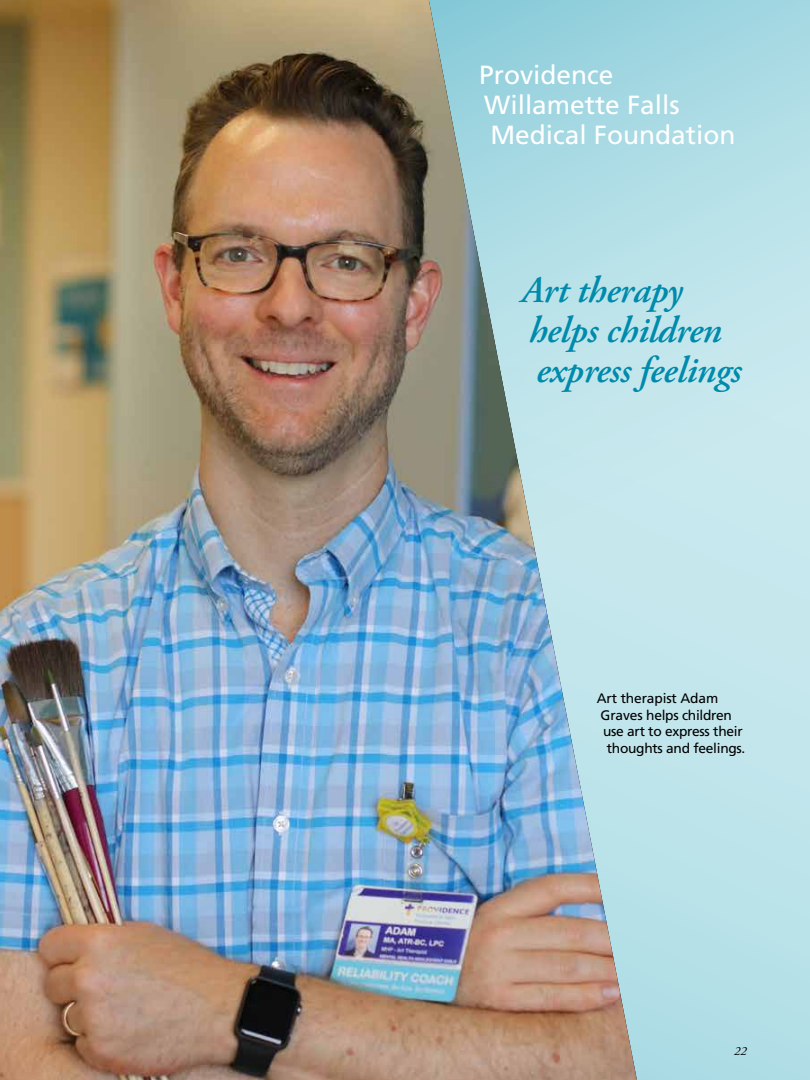
<style>
.page{position:relative;width:810px;height:1080px;background:#fff}
.page>*{position:absolute;margin:0;border:0;box-sizing:border-box;transform-origin:0 0}
.t1{font:italic 600 37.5px/40px "Adobe Garamond Pro";letter-spacing:-.01em;color:#008aab}
.t2{font:26.25px/30px "Frutiger";color:#fff}
.t3{font:13.75px "Frutiger";letter-spacing:-.02em;color:#000}
.t4{font:italic 12.5px "Adobe Garamond Pro";color:#000}
</style>
<div class="page">
<svg style="left:637px;top:0;width:173px;height:366px;background:#b4dfe7"></svg>
<svg style="left:637px;top:366px;width:173px;height:714px;background:#bfe4eb"></svg>
<img style="left:0;top:0;width:637px;height:1080px">
<h2 class="t2" style="left:479px;top:60px;width:258px">Providence<br>Willamette Falls<br>Medical Foundation</h2>
<h1 class="t1" style="left:521px;top:271px;width:222px">Art therapy helps children express feelings</h1>
<p class="t3" style="left:597px;top:690px;width:123px">Art therapist Adam</p>
<p class="t3" style="left:601px;top:707px;width:133px">Graves helps children</p>
<p class="t3" style="left:603px;top:723px;width:141px">use art to express their</p>
<p class="t3" style="left:607px;top:740px;width:140px">thoughts and feelings.</p>
<p class="t4" style="left:734px;top:1044px;width:14px">22</p>
</div>
